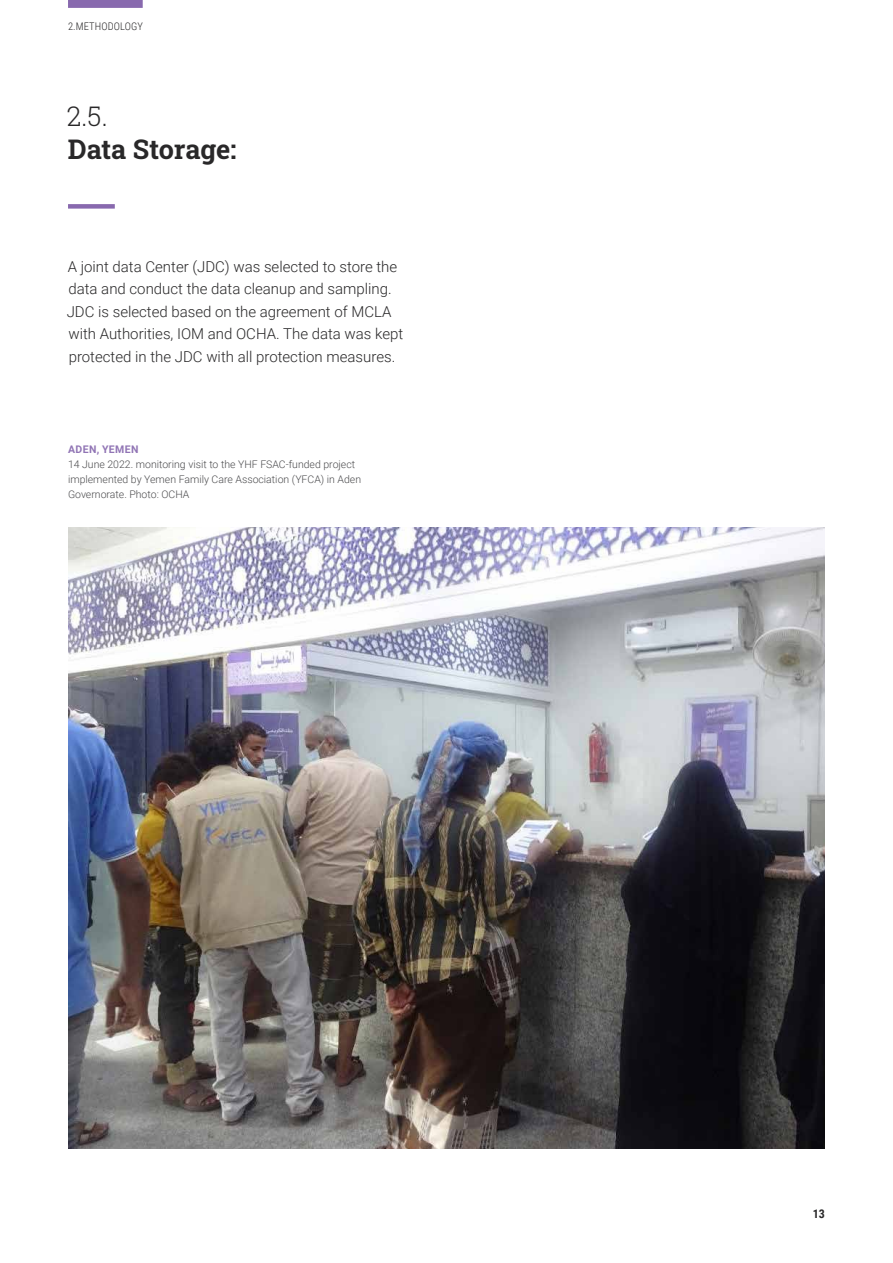
<style>
.page{position:relative;width:893px;height:1263px;background:#fff}
.page>*{position:absolute;margin:0;border:0;box-sizing:border-box;transform-origin:0 0}
.t1{font:700 27px "Roboto Slab";color:#292829}
.t2{font:300 27px "Roboto Slab";color:#292829}
.t3{font:300 15px/22.5px "Roboto";color:#292829}
.t4{font:700 12px "Roboto Condensed";color:#292829}
.t5{font:300 10.5px/15px "Roboto";color:#4c4c4e}
.t6{font:300 10.5px "Roboto Condensed";letter-spacing:.01em;color:#292829}
.t7{font:700 10.5px "Roboto";letter-spacing:.035em;color:#9175b5}
</style>
<div class="page">
<div style="left:68px;top:0;width:75px;height:8px;background:#8869ae"></div>
<div style="left:68px;top:204px;width:47px;height:5px;background:#8869ae"></div>
<img style="left:68px;top:527px;width:757px;height:621px">
<p class="t6" style="left:68px;top:19px;width:76px">2.METHODOLOGY</p>
<h1 class="t2" style="left:67px;top:98px;width:43px">2.5.</h1>
<h1 class="t1" style="left:68px;top:131px;width:170px">Data Storage:</h1>
<p class="t3" style="left:67px;top:254px;width:338px">A joint data Center (JDC) was selected to store the data and conduct the data cleanup and sampling.<br>JDC is selected based on the agreement of MCLA with Authorities, IOM and OCHA. The data was kept protected in the JDC with all protection measures.</p>
<p class="t7" style="left:68px;top:442px;width:72px">ADEN, YEMEN</p>
<p class="t5" style="left:68px;top:457px;width:295px">14 June 2022. monitoring visit to the YHF FSAC-funded project implemented by Yemen Family Care Association (YFCA) in Aden<br>Governorate. Photo: OCHA</p>
<p class="t4" style="left:813px;top:1205px;width:14px">13</p>
</div>
